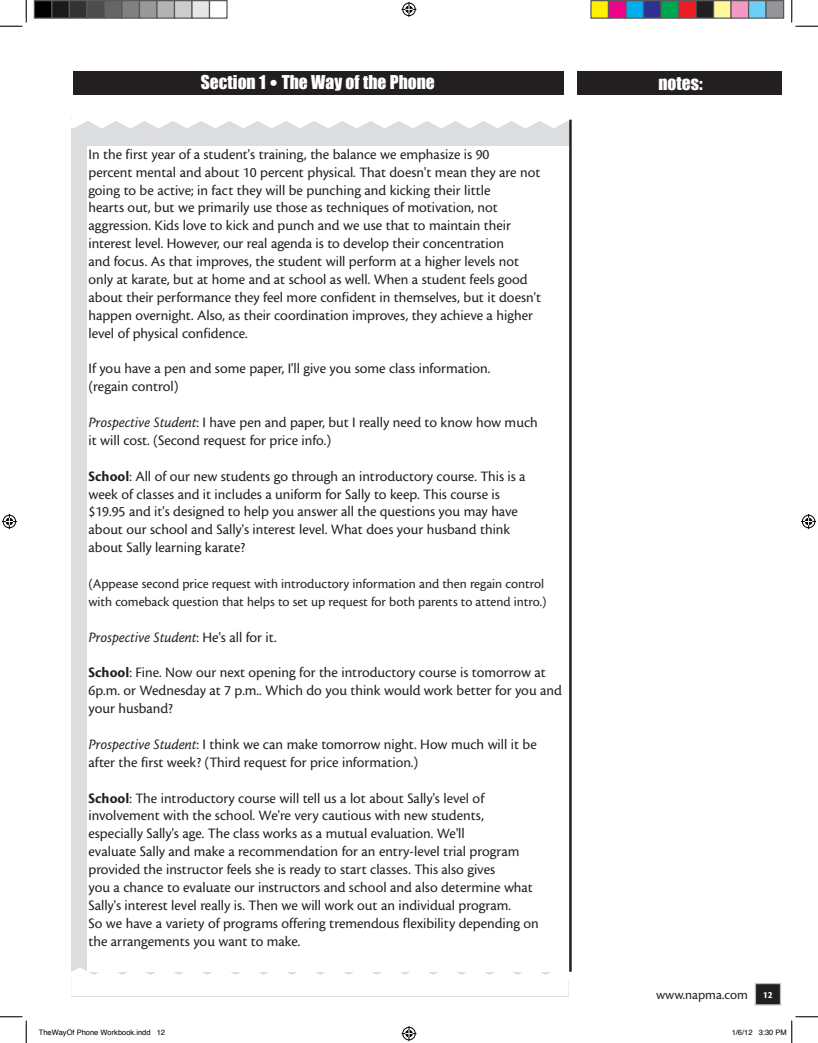
<style>
.page{position:relative;width:818px;height:1043px;background:#fff}
.page>*{position:absolute;margin:0;border:0;box-sizing:border-box;transform-origin:0 0}
.t1{font:17.5px "Impact";color:#fff}
.t2{font:15px/17.9px "Cronos MM 408 12";color:#231f20}
.t3{font:15px "Cronos MM It 408 12";color:#231f20}
.t4{font:13.75px/17.9px "Cronos MM 408 11";color:#231f20}
.t5{font:7.5px "Helvetica";color:#000}
.s1{font-family:"Stone Sans";font-weight:700}
.s2{font-family:"Cronos MM It 408 12"}
.s3{font-family:"Cronos MM 700 12"}
.s4{font-family:"Cronos MM 408 12"}
.s5{font-family:"Cronos MM 700 8";font-size:10px;color:#fff}
</style>
<div class="page">
<div style="left:71px;top:116px;width:497px;height:437px;background:#dcdddf"></div>
<svg style="left:71px;top:116px;width:497px;height:12px"></svg>
<div style="left:71px;top:542px;width:497px;height:454px;background:#dcdddf"></div>
<div style="left:71px;top:967px;width:497px;height:29px;background:#fff"></div>
<div style="left:87px;top:146px;width:482px;height:825px;background:#fff"></div>
<div style="left:73px;top:71px;width:491px;height:24px;background:#231f20"></div>
<div style="left:577px;top:71px;width:204px;height:24px;background:#231f20"></div>
<hr style="left:569px;top:120px;width:2px;height:851px;background:#231f20">
<div style="left:755px;top:983px;width:25px;height:21px;background:#231f20"></div>
<div style="left:754px;top:982px;width:27px;height:23px;border:1px solid #bcbdc0"></div>
<svg style="left:0;top:0;width:27px;height:27px"></svg>
<svg style="left:0;top:1016px;width:27px;height:26px"></svg>
<svg style="left:791px;top:0;width:27px;height:27px"></svg>
<svg style="left:401px;top:2px;width:15px;height:15px"></svg>
<svg style="left:401px;top:1026px;width:15px;height:15px"></svg>
<svg style="left:2px;top:514px;width:15px;height:15px"></svg>
<svg style="left:801px;top:514px;width:15px;height:15px"></svg>
<div style="left:34px;top:1px;width:18px;height:17px;background:#000"></div>
<div style="left:34px;top:0;width:18px;height:19px;border:1px solid #595959"></div>
<div style="left:52px;top:1px;width:17px;height:17px;background:#1a1a1a"></div>
<div style="left:51px;top:0;width:19px;height:19px;border:1px solid #595959"></div>
<div style="left:69px;top:1px;width:18px;height:17px;background:#333"></div>
<div style="left:69px;top:0;width:19px;height:19px;border:1px solid #595959"></div>
<div style="left:87px;top:1px;width:17px;height:17px;background:#4d4d4d"></div>
<div style="left:86px;top:0;width:19px;height:19px;border:1px solid #595959"></div>
<div style="left:104px;top:1px;width:18px;height:17px;background:#666"></div>
<div style="left:104px;top:0;width:18px;height:19px;border:1px solid #595959"></div>
<div style="left:122px;top:1px;width:17px;height:17px;background:#808080"></div>
<div style="left:121px;top:0;width:19px;height:19px;border:1px solid #595959"></div>
<div style="left:139px;top:1px;width:18px;height:17px;background:#999"></div>
<div style="left:139px;top:0;width:19px;height:19px;border:1px solid #595959"></div>
<div style="left:157px;top:1px;width:17px;height:17px;background:#b3b3b3"></div>
<div style="left:156px;top:0;width:19px;height:19px;border:1px solid #595959"></div>
<div style="left:174px;top:1px;width:18px;height:17px;background:#ccc"></div>
<div style="left:174px;top:0;width:18px;height:19px;border:1px solid #595959"></div>
<div style="left:192px;top:1px;width:17px;height:17px;background:#e6e6e6"></div>
<div style="left:191px;top:0;width:19px;height:19px;border:1px solid #595959"></div>
<div style="left:209px;top:0;width:19px;height:19px;border:1px solid #595959"></div>
<div style="left:591px;top:1px;width:17px;height:17px;background:#fff101"></div>
<div style="left:590px;top:0;width:19px;height:19px;border:1px solid #595959"></div>
<div style="left:608px;top:1px;width:18px;height:17px;background:#ed028c"></div>
<div style="left:608px;top:0;width:18px;height:19px;border:1px solid #595959"></div>
<div style="left:626px;top:1px;width:17px;height:17px;background:#00aeef"></div>
<div style="left:625px;top:0;width:19px;height:19px;border:1px solid #595959"></div>
<div style="left:643px;top:1px;width:18px;height:17px;background:#2e3092"></div>
<div style="left:642px;top:0;width:19px;height:19px;border:1px solid #595959"></div>
<div style="left:661px;top:1px;width:17px;height:17px;background:#00a54f"></div>
<div style="left:660px;top:0;width:19px;height:19px;border:1px solid #595959"></div>
<div style="left:678px;top:1px;width:18px;height:17px;background:#ee1d23"></div>
<div style="left:678px;top:0;width:18px;height:19px;border:1px solid #595959"></div>
<div style="left:696px;top:1px;width:17px;height:17px;background:#231f20"></div>
<div style="left:695px;top:0;width:19px;height:19px;border:1px solid #595959"></div>
<div style="left:713px;top:1px;width:18px;height:17px;background:#fff79a"></div>
<div style="left:712px;top:0;width:19px;height:19px;border:1px solid #595959"></div>
<div style="left:731px;top:1px;width:17px;height:17px;background:#f499c2"></div>
<div style="left:730px;top:0;width:19px;height:19px;border:1px solid #595959"></div>
<div style="left:748px;top:1px;width:18px;height:17px;background:#6bcff6"></div>
<div style="left:748px;top:0;width:18px;height:19px;border:1px solid #595959"></div>
<div style="left:766px;top:1px;width:17px;height:17px;background:#939598"></div>
<div style="left:765px;top:0;width:19px;height:19px;border:1px solid #595959"></div>
<svg style="left:791px;top:1016px;width:27px;height:26px"></svg>
<p class="t1" style="left:201px;top:72px;width:235px">Section 1 <span class="s1">•</span> The Way of the Phone</p>
<p class="t1" style="left:658px;top:72px;width:46px">notes:</p>
<p class="t2" style="left:88px;top:145px;width:454px">In the first year of a student's training, the balance we emphasize is 90<br>percent mental and about 10 percent physical. That doesn't mean they are not going to be active; in fact they will be punching and kicking their little<br>hearts out, but we primarily use those as techniques of motivation, not aggression. Kids love to kick and punch and we use that to maintain their interest level. However, our real agenda is to develop their concentration<br>and focus. As that improves, the student will perform at a higher levels not only at karate, but at home and at school as well. When a student feels good about their performance they feel more confident in themselves, but it doesn't happen overnight. Also, as their coordination improves, they achieve a higher level of physical confidence.</p>
<p class="t2" style="left:88px;top:360px;width:403px">If you have a pen and some paper, I'll give you some class information. (regain control)</p>
<p class="t2" style="left:88px;top:414px;width:451px"><span class="s2">Prospective Student</span>: I have pen and paper, but I really need to know how much it will cost. (Second request for price info.)</p>
<p class="t2" style="left:88px;top:467px;width:438px"><span class="s3">School</span>: All of our new students go through an introductory course. This is a week of classes and it includes a uniform for Sally to keep. This course is $19.95 and it's designed to help you answer all the questions you may have about our school and Sally's interest level. What does your husband think about Sally learning karate?</p>
<p class="t4" style="left:88px;top:575px;width:459px">(Appease second price request with introductory information and then regain control with comeback question that helps to set up request for both parents to attend intro.)</p>
<p class="t3" style="left:88px;top:629px;width:189px">Prospective Student<span class="s4">: He's all for it.</span></p>
<p class="t2" style="left:88px;top:664px;width:475px"><span class="s3">School</span>: Fine. Now our next opening for the introductory course is tomorrow at<br>6p.m. or Wednesday at 7 p.m.. Which do you think would work better for you and your husband?</p>
<p class="t2" style="left:88px;top:735px;width:450px"><span class="s2">Prospective Student</span>: I think we can make tomorrow night. How much will it be after the first week? (Third request for price information.)</p>
<p class="t2" style="left:88px;top:789px;width:452px"><span class="s3">School</span>: The introductory course will tell us a lot about Sally's level of involvement with the school. We're very cautious with new students, especially Sally's age. The class works as a mutual evaluation. We'll<br>evaluate Sally and make a recommendation for an entry-level trial program provided the instructor feels she is ready to start classes. This also gives<br>you a chance to evaluate our instructors and school and also determine what Sally's interest level really is. Then we will work out an individual program.<br>So we have a variety of programs offering tremendous flexibility depending on the arrangements you want to make.</p>
<p class="t4" style="left:656px;top:986px;width:118px">www.napma.com <span class="s5">12</span></p>
<p class="t5" style="left:39px;top:1027px;width:128px">TheWayOf Phone Workbook.indd 12</p>
<p class="t5" style="left:731px;top:1027px;width:57px">1/6/12 3:30 PM</p>
</div>
